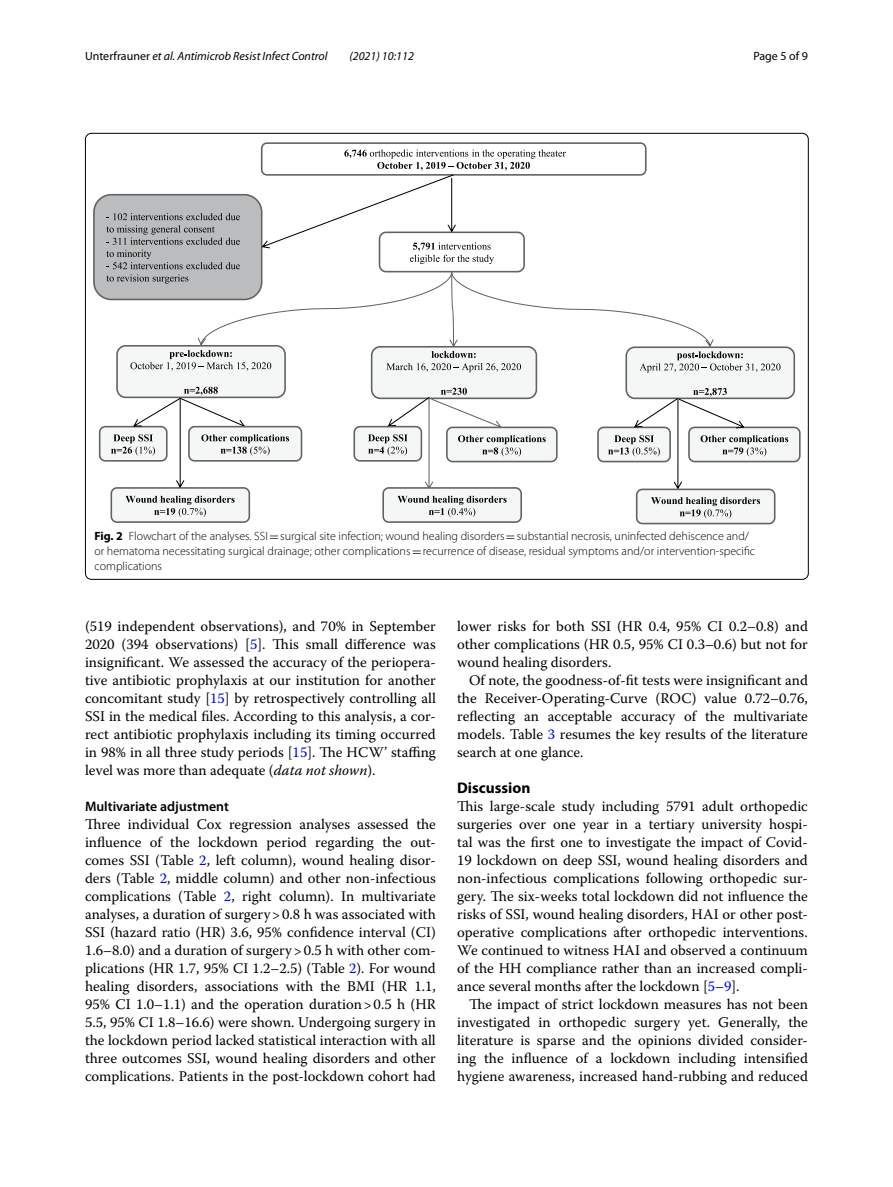
<style>
.page{position:relative;width:893px;height:1187px;background:#fff}
.page>*{position:absolute;margin:0;border:0;box-sizing:border-box;transform-origin:0 0}
.t1{font:700 15.45px "Myriad Pro";color:#000}
.t2{font:14.7px/18px "Warnock Pro";color:#000;text-align:justify}
.t3{font:600 13.8px "Myriad Pro";color:#000}
.t4{font:300 12px/15px "Myriad Pro";color:#000}
.t5{font:italic 12px "Myriad Pro";color:#000}
.t6{font:12px "Myriad Pro";color:#000}
.s1{font-style:normal}
.s2{font-weight:700}
.s3{font-family:"MTSY";font-weight:400}
.s4{color:#00f}
.s5{font-style:italic}
</style>
<div class="page">
<div style="left:261px;top:142px;width:385px;height:34px;border:2px solid #626262;border-radius:5px"></div>
<div style="left:117px;top:346px;width:168px;height:51px;background:#f5f6f6;border-radius:9px"></div>
<div style="left:372px;top:347px;width:164px;height:51px;background:#f5f6f6;border-radius:9px"></div>
<div style="left:94px;top:195px;width:168px;height:104px;background:#bbbcbd;border-radius:17px"></div>
<div style="left:111px;top:488px;width:138px;height:34px;background:#f5f6f6;border-radius:6px"></div>
<div style="left:111px;top:487px;width:139px;height:36px;border:2px solid #626262;border-radius:6px"></div>
<svg style="left:125px;top:495px;width:110px;height:22px"></svg>
<div style="left:100px;top:426px;width:67px;height:35px;background:#f5f6f6;border-radius:6px"></div>
<div style="left:99px;top:426px;width:69px;height:35px;border:2px solid #626262;border-radius:6px"></div>
<div style="left:626px;top:347px;width:168px;height:51px;background:#f5f6f6;border-radius:9px"></div>
<div style="left:625px;top:346px;width:170px;height:53px;border:2px solid #626262;border-radius:9px"></div>
<svg style="left:106px;top:149px;width:674px;height:223px"></svg>
<div style="left:189px;top:426px;width:112px;height:35px;background:#f5f6f6;border-radius:6px"></div>
<div style="left:188px;top:426px;width:114px;height:35px;border:2px solid #626262;border-radius:6px"></div>
<svg style="left:111px;top:387px;width:178px;height:101px"></svg>
<div style="left:354px;top:426px;width:67px;height:35px;background:#f5f6f6;border-radius:6px"></div>
<div style="left:353px;top:426px;width:69px;height:35px;border:2px solid #626262;border-radius:6px"></div>
<div style="left:383px;top:488px;width:138px;height:34px;background:#f5f6f6;border-radius:6px"></div>
<div style="left:382px;top:487px;width:140px;height:36px;border:2px solid #626262;border-radius:6px"></div>
<svg style="left:397px;top:495px;width:110px;height:22px"></svg>
<div style="left:447px;top:427px;width:110px;height:34px;background:#f5f6f6;border-radius:6px"></div>
<div style="left:446px;top:426px;width:112px;height:36px;border:2px solid #626262;border-radius:6px"></div>
<svg style="left:368px;top:388px;width:178px;height:101px"></svg>
<div style="left:598px;top:427px;width:72px;height:34px;background:#f5f6f6;border-radius:6px"></div>
<div style="left:597px;top:426px;width:74px;height:36px;border:2px solid #626262;border-radius:6px"></div>
<div style="left:689px;top:427px;width:111px;height:34px;background:#f5f6f6;border-radius:6px"></div>
<div style="left:688px;top:426px;width:113px;height:36px;border:2px solid #626262;border-radius:6px"></div>
<div style="left:637px;top:489px;width:138px;height:34px;background:#f5f6f6;border-radius:6px"></div>
<div style="left:636px;top:488px;width:139px;height:36px;border:2px solid #626262;border-radius:6px"></div>
<svg style="left:651px;top:497px;width:109px;height:21px"></svg>
<svg style="left:608px;top:388px;width:180px;height:101px"></svg>
<p class="t5" style="left:85px;top:48px;width:244px"><span class="s1">Unterfrauner</span> et al. Antimicrob Resist Infect Control</p>
<p class="t5" style="left:349px;top:48px;width:66px">(2021) 10:112</p>
<p class="t6" style="left:753px;top:49px;width:56px">Page 5 of 9</p>
<p class="t4" style="left:94px;top:528px;width:662px"><span class="s2">Fig. 2</span> Flowchart of the analyses. SSI<span class="s3">=</span>surgical site infection; wound healing disorders<span class="s3">=</span>substantial necrosis, uninfected dehiscence and/ or hematoma necessitating surgical drainage; other complications<span class="s3">=</span>recurrence of disease, residual symptoms and/or intervention-specific complications</p>
<p class="t2" style="left:85px;top:616px;width:352px">(519 independent observations), and 70% in September 2020 (394 observations) [<span class="s4">5</span>]. This small difference was insignificant. We assessed the accuracy of the periopera&shy;tive antibiotic prophylaxis at our institution for another concomitant study [<span class="s4">15</span>] by retrospectively controlling all SSI in the medical files. According to this analysis, a cor&shy;rect antibiotic prophylaxis including its timing occurred in 98% in all three study periods [<span class="s4">15</span>]. The HCW’ staffing level was more than adequate (<span class="s5">data not shown</span>).</p>
<p class="t3" style="left:85px;top:797px;width:145px">Multivariate adjustment</p>
<p class="t2" style="left:85px;top:814px;width:352px">Three individual Cox regression analyses assessed the influence of the lockdown period regarding the out&shy;comes SSI (Table <span class="s4">2</span>, left column), wound healing disor&shy;ders (Table <span class="s4">2</span>, middle column) and other non-infectious complications (Table <span class="s4">2</span>, right column). In multivariate analyses, a duration of surgery&gt;0.8 h was associated with SSI (hazard ratio (HR) 3.6, 95% confidence interval (CI)<br>1.6–8.0) and a duration of surgery&gt;0.5 h with other com&shy;plications (HR 1.7, 95% CI 1.2–2.5) (Table <span class="s4">2</span>). For wound healing disorders, associations with the BMI (HR 1.1, 95% CI 1.0–1.1) and the operation duration&gt;0.5 h (HR 5.5, 95% CI 1.8–16.6) were shown. Undergoing surgery in the lockdown period lacked statistical interaction with all three outcomes SSI, wound healing disorders and other complications. Patients in the post-lockdown cohort had</p>
<p class="t2" style="left:457px;top:616px;width:352px">lower risks for both SSI (HR 0.4, 95% CI 0.2–0.8) and other complications (HR 0.5, 95% CI 0.3–0.6) but not for wound healing disorders.</p>
<p class="t2" style="left:457px;top:670px;width:352px;text-indent:12px">Of note, the goodness-of-fit tests were insignificant and the Receiver-Operating-Curve (ROC) value 0.72–0.76, reflecting an acceptable accuracy of the multivariate models. Table <span class="s4">3</span> resumes the key results of the literature search at one glance.</p>
<p class="t1" style="left:457px;top:777px;width:75px">Discussion</p>
<p class="t2" style="left:457px;top:796px;width:352px">This large-scale study including 5791 adult orthopedic surgeries over one year in a tertiary university hospi&shy;tal was the first one to investigate the impact of Covid-19 lockdown on deep SSI, wound healing disorders and non-infectious complications following orthopedic sur&shy;gery. The six-weeks total lockdown did not influence the risks of SSI, wound healing disorders, HAI or other post&shy;operative complications after orthopedic interventions.<br>We continued to witness HAI and observed a continuum of the HH compliance rather than an increased compli&shy;ance several months after the lockdown [<span class="s4">5</span>–<span class="s4">9</span>].</p>
<p class="t2" style="left:457px;top:994px;width:352px;text-indent:12px">The impact of strict lockdown measures has not been investigated in orthopedic surgery yet. Generally, the literature is sparse and the opinions divided consider&shy;ing the influence of a lockdown including intensified hygiene awareness, increased hand-rubbing and reduced</p>
</div>
